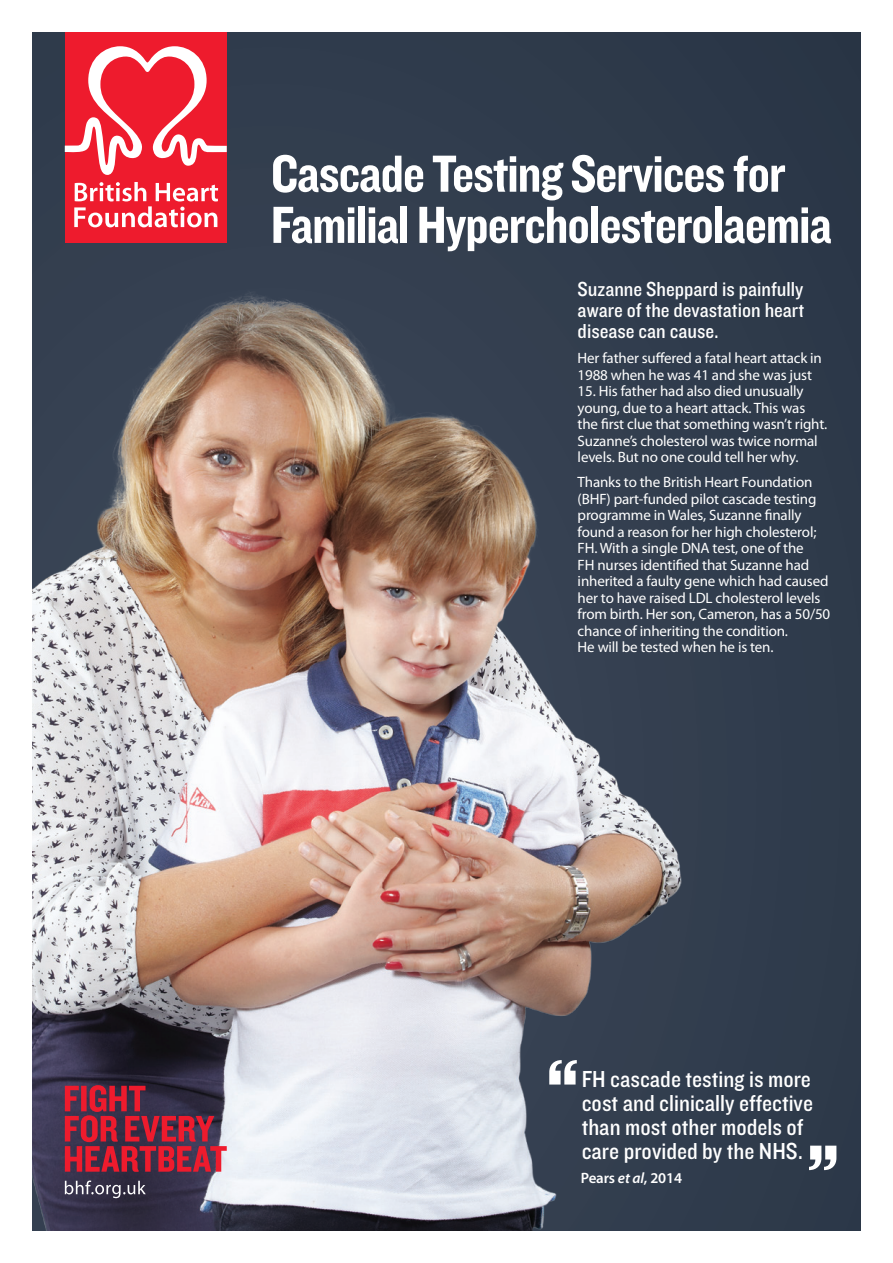
<style>
.page{position:relative;width:893px;height:1263px;background:#fff}
.page>*{position:absolute;margin:0;border:0;box-sizing:border-box;transform-origin:0 0}
.t1{font:102px "Knockout 50 Welterweight";color:#fff}
.t2{font:54.15px "Knockout 50 Welterweight";letter-spacing:-.02em;color:#fff}
.t3{font:24px/24px "Knockout 30 Junior Welterwt";color:#fff}
.t4{font:21px/21px "Knockout 30 Junior Welterwt";color:#fff;text-align:justify}
.t5{font:15px/16.5px "Myriad Pro";letter-spacing:-.01em;color:#fff}
.t6{font:600 15px "Myriad Pro";letter-spacing:-.01em;color:#fff}
.s1{font-style:italic}
</style>
<div class="page">
<div style="left:32px;top:32px;width:829px;height:1198px;background:#2f3b4c"></div>
<img style="left:32px;top:291px;width:650px;height:939px">
<div style="left:65px;top:32px;width:162px;height:211px;background:#ee1b2d"></div>
<svg style="left:65px;top:46px;width:162px;height:129px"></svg>
<svg style="left:74px;top:182px;width:144px;height:45px"></svg>
<svg style="left:65px;top:1180px;width:81px;height:18px"></svg>
<svg style="left:65px;top:1085px;width:162px;height:87px"></svg>
<p class="t2" style="left:271px;top:138px;width:517px">Cascade Testing Services for</p>
<p class="t2" style="left:271px;top:189px;width:563px">Familial Hypercholesterolaemia</p>
<p class="t4" style="left:578px;top:278px;width:228px">Suzanne Sheppard is painfully aware of the devastation heart disease can cause.</p>
<p class="t5" style="left:578px;top:350px;width:246px">Her father suffered a fatal heart attack in<br>1988 when he was 41 and she was just</p>
<p class="t5" style="left:578px;top:383px;width:251px">15. His father had also died unusually young, due to a heart attack. This was the first clue that something wasn’t right.<br>Suzanne’s cholesterol was twice normal levels. But no one could tell her why.</p>
<p class="t5" style="left:578px;top:474px;width:254px">Thanks to the British Heart Foundation (BHF) part-funded pilot cascade testing programme in Wales, Suzanne finally found a reason for her high cholesterol; FH. With a single DNA test, one of the<br>FH nurses identified that Suzanne had inherited a faulty gene which had caused her to have raised LDL cholesterol levels from birth. Her son, Cameron, has a 50/50 chance of inheriting the condition.<br>He will be tested when he is ten.</p>
<p class="t1" style="left:545px;top:1027px;width:35px">“</p>
<p class="t3" style="left:582px;top:1065px;width:233px">FH cascade testing is more cost and clinically effective than most other models of care provided by the NHS.</p>
<p class="t1" style="left:806px;top:1112px;width:35px">”</p>
<p class="t6" style="left:581px;top:1168px;width:103px">Pears <span class="s1">et al</span>, 2014</p>
</div>
